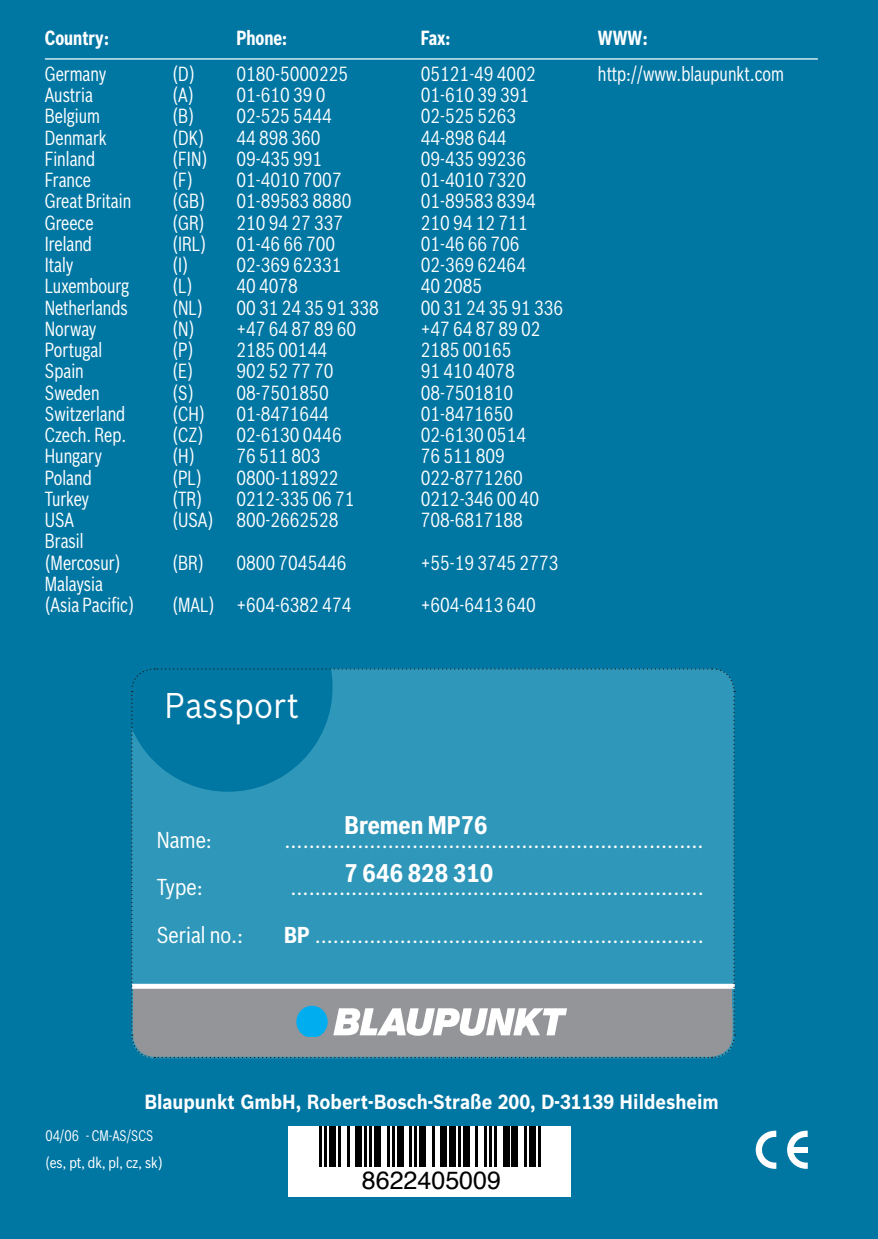
<style>
.page{position:relative;width:878px;height:1239px;background:#fff}
.page>*{position:absolute;margin:0;border:0;box-sizing:border-box;transform-origin:0 0}
.t1{font:35px "Bosch Sans";color:#fff;scale:.9 1}
.t2{font:700 25px/47.5px "Bosch Sans Cond";color:#fff}
.t3{font:25px "Helvetica";color:#000}
.t4{font:22.5px "Bosch Sans Cond";color:#fff}
.t5{font:20px/21.2px "Bosch Sans Cond";color:#fff;scale:.9 1}
.t6{font:700 20px "Bosch Sans";color:#fff;scale:.9 1}
.t7{font:700 20px "Bosch Sans Cond";color:#fff;scale:.9 1}
.t8{font:15px/27px "Bosch Sans Cond";color:#fff;scale:.9 1}
.s1{font-weight:700}
</style>
<div class="page">
<div style="left:0;top:0;width:877px;height:1239px;background:#0076a3"></div>
<div style="left:123px;top:583px;width:209px;height:209px;background:#0076a3;border-radius:50%"></div>
<hr style="left:45px;top:58px;width:772px;height:2px;background:#fff">
<svg style="left:130px;top:668px;width:605px;height:391px;background:#3f96b3"></svg>
<div style="left:288px;top:1126px;width:283px;height:70px;background:#fff"></div>
<hr style="left:319px;top:1126px;width:3px;height:41px;background:#000">
<hr style="left:324px;top:1126px;width:3px;height:41px;background:#000">
<div style="left:329px;top:1126px;width:7px;height:41px;background:#000"></div>
<hr style="left:338px;top:1126px;width:3px;height:41px;background:#000">
<hr style="left:347px;top:1126px;width:2px;height:41px;background:#000">
<div style="left:356px;top:1126px;width:6px;height:41px;background:#000"></div>
<hr style="left:364px;top:1126px;width:3px;height:41px;background:#000">
<hr style="left:369px;top:1126px;width:3px;height:41px;background:#000">
<div style="left:374px;top:1126px;width:6px;height:41px;background:#000"></div>
<hr style="left:387px;top:1126px;width:2px;height:41px;background:#000">
<hr style="left:392px;top:1126px;width:2px;height:41px;background:#000">
<div style="left:397px;top:1126px;width:6px;height:41px;background:#000"></div>
<hr style="left:409px;top:1126px;width:3px;height:41px;background:#000">
<hr style="left:414px;top:1126px;width:3px;height:41px;background:#000">
<div style="left:419px;top:1126px;width:6px;height:41px;background:#000"></div>
<hr style="left:432px;top:1126px;width:2px;height:41px;background:#000">
<div style="left:440px;top:1126px;width:7px;height:41px;background:#000"></div>
<div style="left:449px;top:1126px;width:6px;height:41px;background:#000"></div>
<hr style="left:458px;top:1126px;width:2px;height:41px;background:#000">
<div style="left:463px;top:1126px;width:6px;height:41px;background:#000"></div>
<hr style="left:475px;top:1126px;width:3px;height:41px;background:#000">
<hr style="left:484px;top:1126px;width:3px;height:41px;background:#000">
<hr style="left:489px;top:1126px;width:3px;height:41px;background:#000">
<hr style="left:494px;top:1126px;width:3px;height:41px;background:#000">
<div style="left:503px;top:1126px;width:6px;height:41px;background:#000"></div>
<div style="left:512px;top:1126px;width:6px;height:41px;background:#000"></div>
<hr style="left:524px;top:1126px;width:3px;height:41px;background:#000">
<div style="left:529px;top:1126px;width:6px;height:41px;background:#000"></div>
<hr style="left:538px;top:1126px;width:2px;height:41px;background:#000">
<svg style="left:787px;top:1131px;width:20px;height:38px"></svg>
<div style="left:792px;top:1147px;width:15px;height:5px;background:#fff"></div>
<svg style="left:755px;top:1131px;width:21px;height:38px"></svg>
<p class="t7" style="left:45px;top:30px;width:73px">Country:</p>
<p class="t7" style="left:236px;top:30px;width:58px">Phone:</p>
<p class="t7" style="left:420px;top:30px;width:34px">Fax:</p>
<p class="t7" style="left:598px;top:30px;width:57px">WWW:</p>
<p class="t5" style="left:45px;top:64px;width:70px">Germany</p>
<p class="t5" style="left:172px;top:64px;width:197px">(D) 0180-5000225</p>
<p class="t5" style="left:420px;top:64px;width:129px">05121-49 4002</p>
<p class="t5" style="left:598px;top:64px;width:208px">http://www.blaupunkt.com</p>
<p class="t5" style="left:45px;top:86px;width:55px">Austria</p>
<p class="t5" style="left:172px;top:86px;width:171px">(A) 01-610 39 0</p>
<p class="t5" style="left:420px;top:86px;width:122px">01-610 39 391</p>
<p class="t5" style="left:45px;top:107px;width:63px">Belgium</p>
<p class="t5" style="left:172px;top:107px;width:179px">(B) 02-525 5444</p>
<p class="t5" style="left:420px;top:107px;width:108px">02-525 5263</p>
<p class="t5" style="left:45px;top:128px;width:70px">Denmark</p>
<p class="t5" style="left:172px;top:128px;width:37px">(DK)</p>
<p class="t5" style="left:236px;top:128px;width:95px">44 898 360</p>
<p class="t5" style="left:420px;top:128px;width:97px">44-898 644</p>
<p class="t5" style="left:45px;top:149px;width:57px">Finland</p>
<p class="t5" style="left:172px;top:149px;width:41px">(FIN)</p>
<p class="t5" style="left:236px;top:149px;width:97px">09-435 991</p>
<p class="t5" style="left:420px;top:149px;width:119px">09-435 99236</p>
<p class="t5" style="left:45px;top:171px;width:53px">France</p>
<p class="t5" style="left:172px;top:171px;width:189px">(F) 01-4010 7007</p>
<p class="t5" style="left:420px;top:171px;width:119px">01-4010 7320</p>
<p class="t5" style="left:45px;top:192px;width:98px">Great Britain</p>
<p class="t5" style="left:172px;top:192px;width:38px">(GB)</p>
<p class="t5" style="left:236px;top:192px;width:129px">01-89583 8880</p>
<p class="t5" style="left:420px;top:192px;width:129px">01-89583 8394</p>
<p class="t5" style="left:45px;top:213px;width:56px">Greece</p>
<p class="t5" style="left:172px;top:213px;width:38px">(GR)</p>
<p class="t5" style="left:236px;top:213px;width:120px">210 94 27 337</p>
<p class="t5" style="left:420px;top:213px;width:120px">210 94 12 711</p>
<p class="t5" style="left:45px;top:234px;width:54px">Ireland</p>
<p class="t5" style="left:172px;top:234px;width:40px">(IRL)</p>
<p class="t5" style="left:236px;top:234px;width:111px">01-46 66 700</p>
<p class="t5" style="left:420px;top:234px;width:111px">01-46 66 706</p>
<p class="t5" style="left:45px;top:256px;width:33px">Italy</p>
<p class="t5" style="left:172px;top:256px;width:189px">(I) 02-369 62331</p>
<p class="t5" style="left:420px;top:256px;width:119px">02-369 62464</p>
<p class="t5" style="left:45px;top:277px;width:95px">Luxembourg</p>
<p class="t5" style="left:172px;top:277px;width:141px">(L) 40 4078</p>
<p class="t5" style="left:420px;top:277px;width:70px">40 2085</p>
<p class="t5" style="left:45px;top:298px;width:94px">Netherlands</p>
<p class="t5" style="left:172px;top:298px;width:36px">(NL)</p>
<p class="t5" style="left:236px;top:298px;width:160px">00 31 24 35 91 338</p>
<p class="t5" style="left:420px;top:298px;width:160px">00 31 24 35 91 336</p>
<p class="t5" style="left:45px;top:319px;width:59px">Norway</p>
<p class="t5" style="left:172px;top:319px;width:206px">(N) +47 64 87 89 60</p>
<p class="t5" style="left:420px;top:319px;width:135px">+47 64 87 89 02</p>
<p class="t5" style="left:45px;top:341px;width:65px">Portugal</p>
<p class="t5" style="left:172px;top:341px;width:173px">(P) 2185 00144</p>
<p class="t5" style="left:420px;top:341px;width:102px">2185 00165</p>
<p class="t5" style="left:45px;top:362px;width:45px">Spain</p>
<p class="t5" style="left:172px;top:362px;width:180px">(E) 902 52 77 70</p>
<p class="t5" style="left:420px;top:362px;width:106px">91 410 4078</p>
<p class="t5" style="left:45px;top:383px;width:62px">Sweden</p>
<p class="t5" style="left:172px;top:383px;width:175px">(S) 08-7501850</p>
<p class="t5" style="left:420px;top:383px;width:104px">08-7501810</p>
<p class="t5" style="left:45px;top:404px;width:91px">Switzerland</p>
<p class="t5" style="left:172px;top:404px;width:38px">(CH)</p>
<p class="t5" style="left:236px;top:404px;width:104px">01-8471644</p>
<p class="t5" style="left:420px;top:404px;width:104px">01-8471650</p>
<p class="t5" style="left:45px;top:426px;width:92px">Czech. Rep.</p>
<p class="t5" style="left:172px;top:426px;width:36px">(CZ)</p>
<p class="t5" style="left:236px;top:426px;width:118px">02-6130 0446</p>
<p class="t5" style="left:421px;top:426px;width:118px">02-6130 0514</p>
<p class="t5" style="left:45px;top:447px;width:65px">Hungary</p>
<p class="t5" style="left:172px;top:447px;width:166px">(H) 76 511 803</p>
<p class="t5" style="left:420px;top:447px;width:95px">76 511 809</p>
<p class="t5" style="left:45px;top:468px;width:54px">Poland</p>
<p class="t5" style="left:172px;top:468px;width:35px">(PL)</p>
<p class="t5" style="left:236px;top:468px;width:115px">0800-118922</p>
<p class="t5" style="left:420px;top:468px;width:115px">022-8771260</p>
<p class="t5" style="left:45px;top:489px;width:51px">Turkey</p>
<p class="t5" style="left:172px;top:489px;width:35px">(TR)</p>
<p class="t5" style="left:236px;top:489px;width:133px">0212-335 06 71</p>
<p class="t5" style="left:420px;top:489px;width:133px">0212-346 00 40</p>
<p class="t5" style="left:45px;top:511px;width:34px">USA</p>
<p class="t5" style="left:172px;top:511px;width:186px">(USA) 800-2662528</p>
<p class="t5" style="left:420px;top:511px;width:115px">708-6817188</p>
<p class="t5" style="left:45px;top:532px;width:86px">Brasil (Mercosur)</p>
<p class="t5" style="left:172px;top:553px;width:37px">(BR)</p>
<p class="t5" style="left:236px;top:553px;width:124px">0800 7045446</p>
<p class="t5" style="left:420px;top:553px;width:155px">+55-19 3745 2773</p>
<p class="t5" style="left:45px;top:574px;width:101px">Malaysia (Asia Pacific)</p>
<p class="t5" style="left:172px;top:596px;width:200px">(MAL) +604-6382 474</p>
<p class="t5" style="left:420px;top:596px;width:129px">+604-6413 640</p>
<h1 class="t1" style="left:164px;top:692px;width:151px">Passport</h1>
<p class="t4" style="left:157px;top:831px;width:57px">Name:</p>
<p class="t4" style="left:157px;top:878px;width:48px">Type:</p>
<p class="t2" style="left:344px;top:803px;width:150px">Bremen MP76<br>7 646 828 310</p>
<p class="t4" style="left:284px;top:831px;width:421px">.....................................................................</p>
<p class="t4" style="left:290px;top:878px;width:415px">....................................................................</p>
<p class="t4" style="left:157px;top:926px;width:88px">Serial no.:</p>
<p class="t4" style="left:284px;top:926px;width:421px"><span class="s1">BP</span> ................................................................</p>
<p class="t6" style="left:144px;top:1094px;width:639px">Blaupunkt GmbH, Robert-Bosch-Straße 200, D-31139 Hildesheim</p>
<p class="t8" style="left:45px;top:1123px;width:132px">04/06 - CM-AS/SCS (es, pt, dk, pl, cz, sk)</p>
<p class="t3" style="left:362px;top:1170px;width:141px">8622405009</p>
</div>
